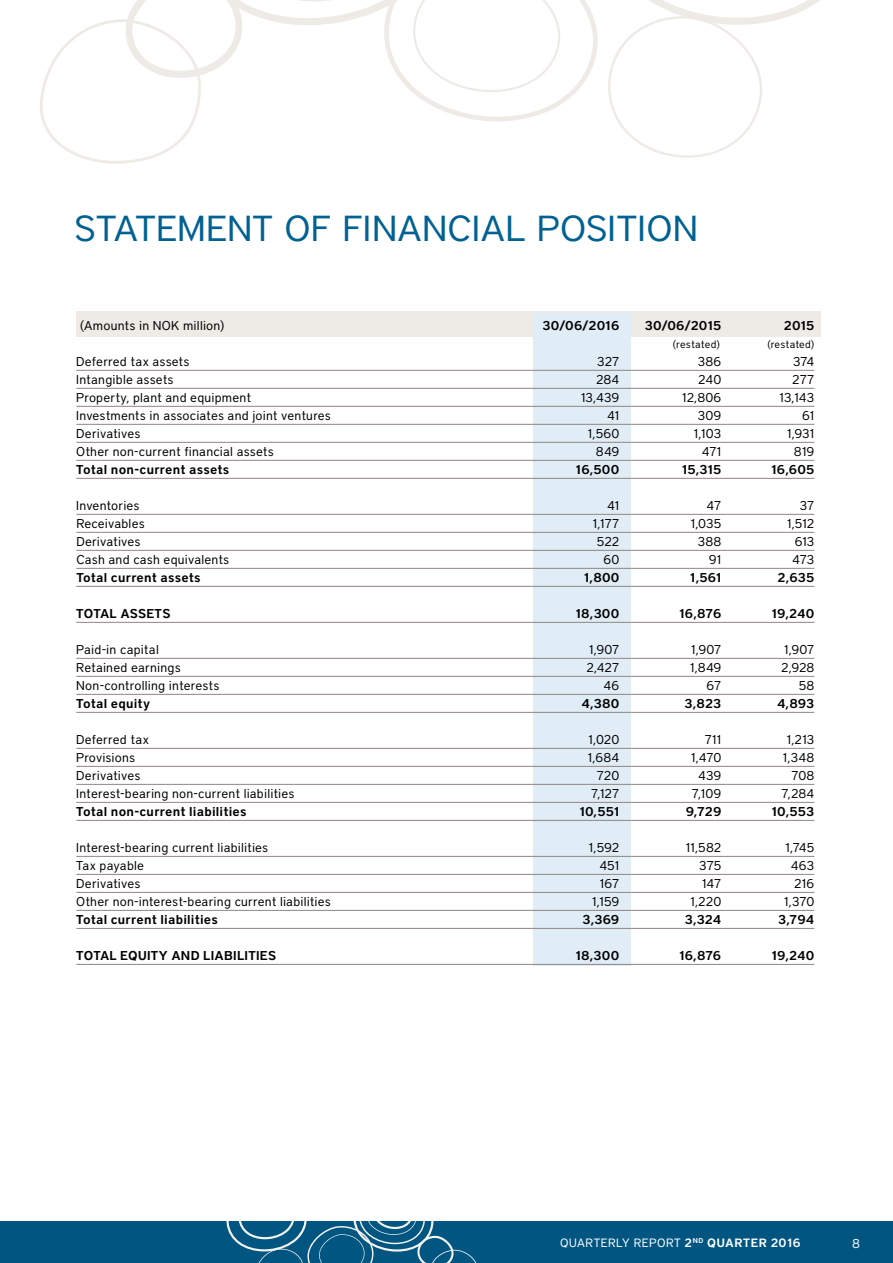
<style>
.page{position:relative;width:893px;height:1263px;background:#fff}
.page>*{position:absolute;margin:0;border:0;box-sizing:border-box;transform-origin:0 0}
.t1{font:36px "District";letter-spacing:.005em;color:#006192}
.t2{font:12.75px "District";letter-spacing:.01em;color:#000}
.t3{font:600 12.75px "District";letter-spacing:.015em;color:#000}
.t4{font:12.75px "District";color:#fff}
.t5{font:12px "District";letter-spacing:.05em;color:#fff}
.t6{font:10.5px "District";letter-spacing:.02em;color:#000}
.s1{font-weight:600}
</style>
<div class="page">
<div style="left:0;top:1221px;width:893px;height:42px;background:#005581"></div>
<svg style="left:226px;top:1221px;width:251px;height:42px"></svg>
<svg style="left:40px;top:0;width:780px;height:164px"></svg>
<div style="left:76px;top:312px;width:744px;height:25px;background:#eeeae5"></div>
<div style="left:533px;top:313px;width:98px;height:652px;background:#e0ecf6"></div>
<hr style="left:76px;top:370px;width:738px;height:1px;background:#918681">
<hr style="left:76px;top:388px;width:738px;height:1px;background:#918681">
<hr style="left:76px;top:406px;width:738px;height:1px;background:#918681">
<hr style="left:76px;top:424px;width:738px;height:1px;background:#918681">
<hr style="left:76px;top:442px;width:738px;height:1px;background:#918681">
<hr style="left:76px;top:460px;width:738px;height:1px;background:#918681">
<hr style="left:76px;top:478px;width:738px;height:1px;background:#918681">
<hr style="left:76px;top:514px;width:738px;height:1px;background:#918681">
<hr style="left:76px;top:532px;width:738px;height:1px;background:#918681">
<hr style="left:76px;top:550px;width:738px;height:1px;background:#918681">
<hr style="left:76px;top:568px;width:738px;height:1px;background:#918681">
<hr style="left:76px;top:586px;width:738px;height:1px;background:#918681">
<hr style="left:76px;top:622px;width:738px;height:1px;background:#918681">
<hr style="left:76px;top:658px;width:738px;height:1px;background:#918681">
<hr style="left:76px;top:676px;width:738px;height:1px;background:#918681">
<hr style="left:76px;top:694px;width:738px;height:1px;background:#918681">
<hr style="left:76px;top:712px;width:738px;height:1px;background:#918681">
<hr style="left:76px;top:748px;width:738px;height:1px;background:#918681">
<hr style="left:76px;top:766px;width:738px;height:1px;background:#918681">
<hr style="left:76px;top:784px;width:738px;height:1px;background:#918681">
<hr style="left:76px;top:802px;width:738px;height:1px;background:#918681">
<hr style="left:76px;top:820px;width:738px;height:1px;background:#918681">
<hr style="left:76px;top:856px;width:738px;height:1px;background:#918681">
<hr style="left:76px;top:874px;width:738px;height:1px;background:#918681">
<hr style="left:76px;top:892px;width:738px;height:1px;background:#918681">
<hr style="left:76px;top:910px;width:738px;height:1px;background:#918681">
<hr style="left:76px;top:928px;width:738px;height:1px;background:#918681">
<hr style="left:76px;top:964px;width:738px;height:1px;background:#918681">
<h1 class="t1" style="left:74px;top:208px;width:625px">STATEMENT OF FINANCIAL POSITION</h1>
<p class="t2" style="left:80px;top:318px;width:146px">(Amounts in NOK million)</p>
<p class="t3" style="left:542px;top:318px;width:78px">30/06/2016</p>
<p class="t3" style="left:645px;top:318px;width:78px">30/06/2015</p>
<p class="t3" style="left:784px;top:318px;width:32px">2015</p>
<p class="t6" style="left:673px;top:338px;width:48px">(restated)</p>
<p class="t6" style="left:767px;top:338px;width:48px">(restated)</p>
<p class="t2" style="left:76px;top:354px;width:115px">Deferred tax assets</p>
<p class="t2" style="left:597px;top:354px;width:24px">327</p>
<p class="t2" style="left:698px;top:354px;width:25px">386</p>
<p class="t2" style="left:793px;top:354px;width:23px">374</p>
<p class="t2" style="left:76px;top:372px;width:99px">Intangible assets</p>
<p class="t2" style="left:596px;top:372px;width:25px">284</p>
<p class="t2" style="left:698px;top:372px;width:25px">240</p>
<p class="t2" style="left:792px;top:372px;width:24px">277</p>
<p class="t2" style="left:76px;top:390px;width:176px">Property, plant and equipment</p>
<p class="t2" style="left:581px;top:390px;width:40px">13,439</p>
<p class="t2" style="left:682px;top:390px;width:41px">12,806</p>
<p class="t2" style="left:779px;top:390px;width:37px">13,143</p>
<p class="t2" style="left:76px;top:408px;width:256px">Investments in associates and joint ventures</p>
<p class="t2" style="left:607px;top:408px;width:14px">41</p>
<p class="t2" style="left:698px;top:408px;width:25px">309</p>
<p class="t2" style="left:802px;top:408px;width:14px">61</p>
<p class="t2" style="left:76px;top:426px;width:66px">Derivatives</p>
<p class="t2" style="left:588px;top:426px;width:33px">1,560</p>
<p class="t2" style="left:693px;top:426px;width:29px">1,103</p>
<p class="t2" style="left:787px;top:426px;width:29px">1,931</p>
<p class="t2" style="left:76px;top:444px;width:199px">Other non-current financial assets</p>
<p class="t2" style="left:596px;top:444px;width:25px">849</p>
<p class="t2" style="left:702px;top:444px;width:21px">471</p>
<p class="t2" style="left:794px;top:444px;width:22px">819</p>
<p class="t3" style="left:76px;top:462px;width:154px">Total non-current assets</p>
<p class="t3" style="left:576px;top:462px;width:45px">16,500</p>
<p class="t3" style="left:682px;top:462px;width:41px">15,315</p>
<p class="t3" style="left:771px;top:462px;width:45px">16,605</p>
<p class="t2" style="left:76px;top:498px;width:65px">Inventories</p>
<p class="t2" style="left:607px;top:498px;width:14px">41</p>
<p class="t2" style="left:707px;top:498px;width:16px">47</p>
<p class="t2" style="left:800px;top:498px;width:16px">37</p>
<p class="t2" style="left:76px;top:516px;width:70px">Receivables</p>
<p class="t2" style="left:592px;top:516px;width:28px">1,177</p>
<p class="t2" style="left:690px;top:516px;width:33px">1,035</p>
<p class="t2" style="left:787px;top:516px;width:29px">1,512</p>
<p class="t2" style="left:76px;top:534px;width:66px">Derivatives</p>
<p class="t2" style="left:597px;top:534px;width:24px">522</p>
<p class="t2" style="left:698px;top:534px;width:25px">388</p>
<p class="t2" style="left:795px;top:534px;width:21px">613</p>
<p class="t2" style="left:76px;top:552px;width:154px">Cash and cash equivalents</p>
<p class="t2" style="left:603px;top:552px;width:17px">60</p>
<p class="t2" style="left:709px;top:552px;width:14px">91</p>
<p class="t2" style="left:792px;top:552px;width:24px">473</p>
<p class="t3" style="left:76px;top:570px;width:126px">Total current assets</p>
<p class="t3" style="left:584px;top:570px;width:37px">1,800</p>
<p class="t3" style="left:690px;top:570px;width:33px">1,561</p>
<p class="t3" style="left:777px;top:570px;width:38px">2,635</p>
<p class="t3" style="left:76px;top:606px;width:96px">TOTAL ASSETS</p>
<p class="t3" style="left:576px;top:606px;width:45px">18,300</p>
<p class="t3" style="left:679px;top:606px;width:44px">16,876</p>
<p class="t3" style="left:772px;top:606px;width:44px">19,240</p>
<p class="t2" style="left:76px;top:642px;width:84px">Paid-in capital</p>
<p class="t2" style="left:589px;top:642px;width:32px">1,907</p>
<p class="t2" style="left:691px;top:642px;width:32px">1,907</p>
<p class="t2" style="left:784px;top:642px;width:32px">1,907</p>
<p class="t2" style="left:76px;top:660px;width:106px">Retained earnings</p>
<p class="t2" style="left:586px;top:660px;width:34px">2,427</p>
<p class="t2" style="left:690px;top:660px;width:33px">1,849</p>
<p class="t2" style="left:781px;top:660px;width:35px">2,928</p>
<p class="t2" style="left:76px;top:678px;width:145px">Non-controlling interests</p>
<p class="t2" style="left:603px;top:678px;width:17px">46</p>
<p class="t2" style="left:706px;top:678px;width:16px">67</p>
<p class="t2" style="left:799px;top:678px;width:17px">58</p>
<p class="t3" style="left:76px;top:696px;width:75px">Total equity</p>
<p class="t3" style="left:581px;top:696px;width:39px">4,380</p>
<p class="t3" style="left:685px;top:696px;width:38px">3,823</p>
<p class="t3" style="left:777px;top:696px;width:39px">4,893</p>
<p class="t2" style="left:76px;top:732px;width:74px">Deferred tax</p>
<p class="t2" style="left:588px;top:732px;width:33px">1,020</p>
<p class="t2" style="left:705px;top:732px;width:18px">711</p>
<p class="t2" style="left:786px;top:732px;width:30px">1,213</p>
<p class="t2" style="left:76px;top:750px;width:60px">Provisions</p>
<p class="t2" style="left:587px;top:750px;width:33px">1,684</p>
<p class="t2" style="left:691px;top:750px;width:32px">1,470</p>
<p class="t2" style="left:783px;top:750px;width:33px">1,348</p>
<p class="t2" style="left:76px;top:768px;width:66px">Derivatives</p>
<p class="t2" style="left:597px;top:768px;width:24px">720</p>
<p class="t2" style="left:698px;top:768px;width:25px">439</p>
<p class="t2" style="left:791px;top:768px;width:24px">708</p>
<p class="t2" style="left:76px;top:786px;width:219px">Interest-bearing non-current liabilities</p>
<p class="t2" style="left:591px;top:786px;width:30px">7,127</p>
<p class="t2" style="left:692px;top:786px;width:31px">7,109</p>
<p class="t2" style="left:782px;top:786px;width:34px">7,284</p>
<p class="t3" style="left:76px;top:804px;width:172px">Total non-current liabilities</p>
<p class="t3" style="left:579px;top:804px;width:41px">10,551</p>
<p class="t3" style="left:686px;top:804px;width:37px">9,729</p>
<p class="t3" style="left:771px;top:804px;width:44px">10,553</p>
<p class="t2" style="left:76px;top:840px;width:193px">Interest-bearing current liabilities</p>
<p class="t2" style="left:589px;top:840px;width:32px">1,592</p>
<p class="t2" style="left:685px;top:840px;width:37px">11,582</p>
<p class="t2" style="left:785px;top:840px;width:31px">1,745</p>
<p class="t2" style="left:76px;top:858px;width:69px">Tax payable</p>
<p class="t2" style="left:599px;top:858px;width:22px">451</p>
<p class="t2" style="left:699px;top:858px;width:24px">375</p>
<p class="t2" style="left:791px;top:858px;width:25px">463</p>
<p class="t2" style="left:76px;top:876px;width:66px">Derivatives</p>
<p class="t2" style="left:599px;top:876px;width:21px">167</p>
<p class="t2" style="left:702px;top:876px;width:21px">147</p>
<p class="t2" style="left:794px;top:876px;width:22px">216</p>
<p class="t2" style="left:76px;top:894px;width:256px">Other non-interest-bearing current liabilities</p>
<p class="t2" style="left:592px;top:894px;width:29px">1,159</p>
<p class="t2" style="left:690px;top:894px;width:33px">1,220</p>
<p class="t2" style="left:784px;top:894px;width:32px">1,370</p>
<p class="t3" style="left:76px;top:912px;width:143px">Total current liabilities</p>
<p class="t3" style="left:582px;top:912px;width:38px">3,369</p>
<p class="t3" style="left:685px;top:912px;width:38px">3,324</p>
<p class="t3" style="left:778px;top:912px;width:38px">3,794</p>
<p class="t3" style="left:76px;top:948px;width:201px">TOTAL EQUITY AND LIABILITIES</p>
<p class="t3" style="left:575px;top:948px;width:45px">18,300</p>
<p class="t3" style="left:679px;top:948px;width:44px">16,876</p>
<p class="t3" style="left:772px;top:948px;width:44px">19,240</p>
<p class="t5" style="left:560px;top:1236px;width:242px">QUARTERLY REPORT <span class="s1">2</span><sup>ND</sup> <span class="s1">QUARTER 2016</span></p>
<p class="t4" style="left:852px;top:1236px;width:9px">8</p>
</div>
